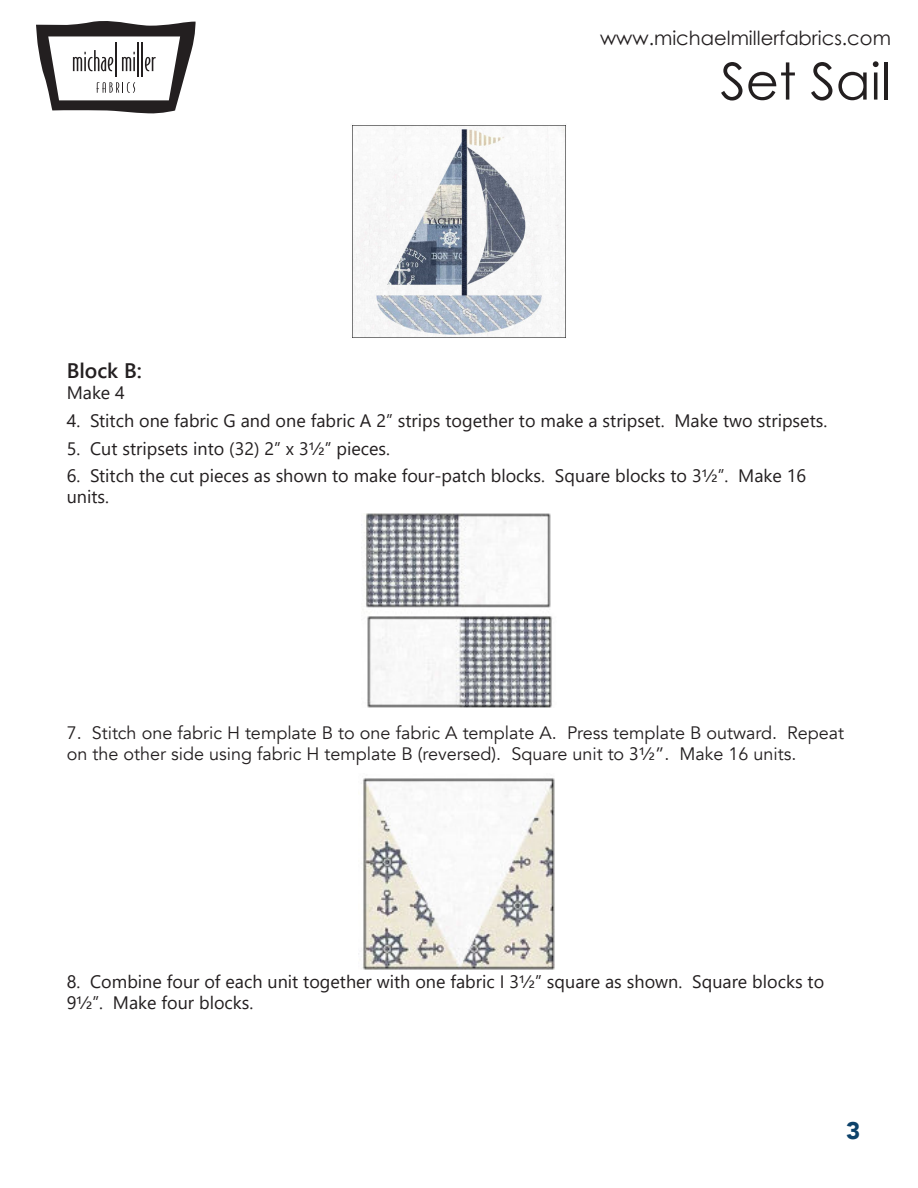
<style>
.page{position:relative;width:918px;height:1188px;background:#fff}
.page>*{position:absolute;margin:0;border:0;box-sizing:border-box;transform-origin:0 0}
.t1{font:51px "Century Gothic";color:#231f20}
.t2{font:900 24px "Avenir";color:#0d426a}
.t3{font:600 21px "Segoe UI";color:#231f20}
.t4{font:19.5px "Century Gothic";color:#231f20}
.t5{font:18px/21px "Segoe UI";color:#231f20}
.t6{font:18px/21px "Avenir";color:#231f20}
.s1{font-family:"Segoe UI"}
</style>
<div class="page">
<svg style="left:36px;top:21px;width:160px;height:93px"></svg>
<img style="left:352px;top:125px;width:214px;height:213px">
<img style="left:361px;top:513px;width:192px;height:195px">
<img style="left:358px;top:778px;width:197px;height:192px">
<p class="t4" style="left:600px;top:24px;width:292px">www.michaelmillerfabrics.com</p>
<h1 class="t1" style="left:720px;top:46px;width:172px">Set Sail</h1>
<p class="t3" style="left:67px;top:351px;width:77px">Block B:</p>
<p class="t5" style="left:67px;top:381px;width:60px">Make 4</p>
<p class="t5" style="left:67px;top:408px;width:762px">4. Stitch one fabric G and one fabric A 2” strips together to make a stripset. Make two stripsets.</p>
<p class="t5" style="left:67px;top:436px;width:325px">5. Cut stripsets into (32) 2” x 31/2” pieces.</p>
<p class="t5" style="left:67px;top:464px;width:741px">6. Stitch the cut pieces as shown to make four-patch blocks. Square blocks to 31/2”. Make 16 units.</p>
<p class="t6" style="left:67px;top:723px;width:779px">7. Stitch one fabric H template B to one fabric A template A. Press template B outward. Repeat on the other side using fabric H template B (reversed). Square unit to <span class="s1">31/2</span>”. Make 16 units.</p>
<p class="t5" style="left:67px;top:970px;width:759px">8. Combine four of each unit together with one fabric I 31/2” square as shown. Square blocks to<br>91/2”. Make four blocks.</p>
<h2 class="t2" style="left:846px;top:1110px;width:16px">3</h2>
</div>
